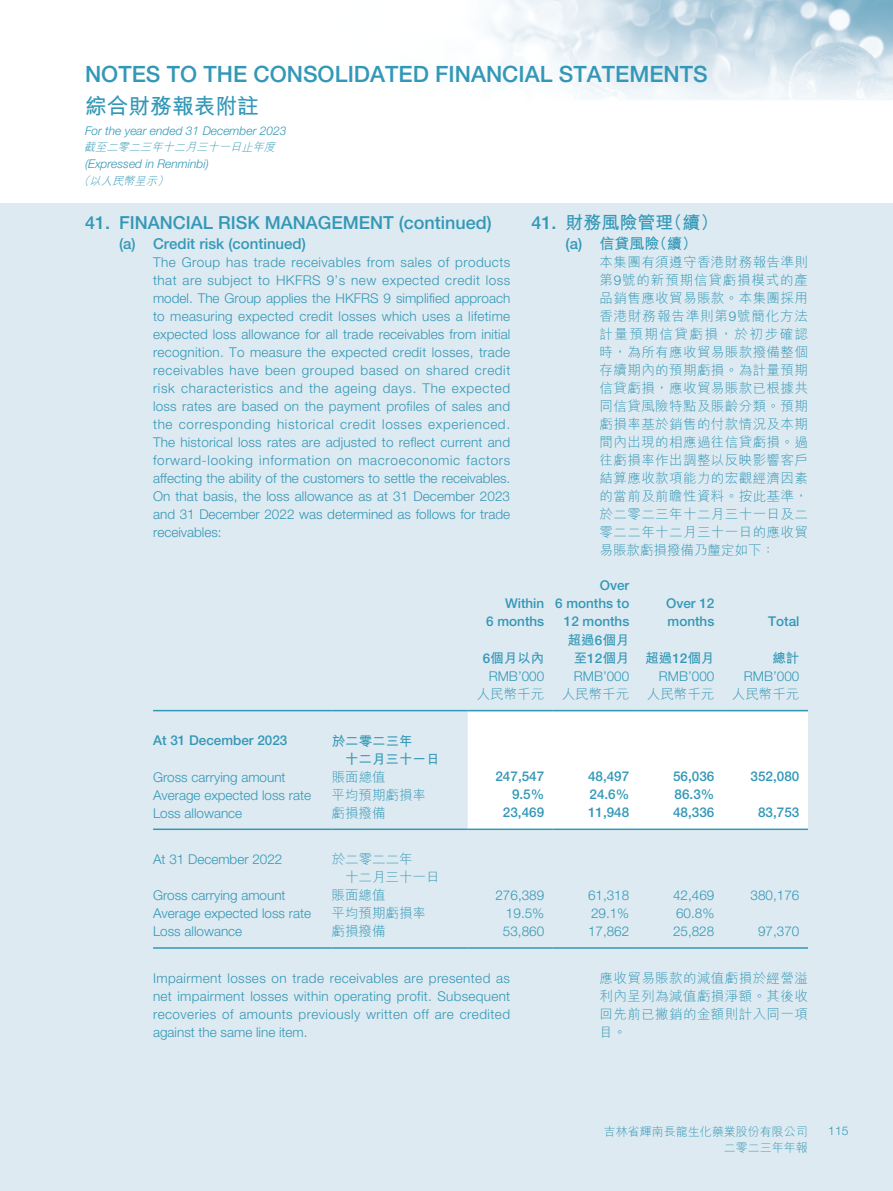
<style>
.page{position:relative;width:893px;height:1191px;background:#fff}
.page>*{position:absolute;margin:0;border:0;box-sizing:border-box;transform-origin:0 0}
.t1{font:500 22.5px "Helvetica Neue LT Std";color:#3398b7}
.t2{font:700 21.75px "M Hei HK";color:#3398b7}
.t3{font:500 18px "Helvetica Neue LT Std";color:#3398b7}
.t4{font:700 18px "M Hei HK";color:#3398b7}
.t5{font:500 15px "Helvetica Neue LT Std";color:#3398b7}
.t6{font:700 15px "M Hei HK";color:#3398b7}
.t7{font:300 13.5px/18px "Helvetica Neue LT Std";color:#3398b7;text-align:justify}
.t8{font:300 13.5px/18px "M Hei HK";letter-spacing:.03em;color:#3398b7;text-align:justify}
.t9{font:500 13.5px/18px "Helvetica Neue LT Std";color:#3398b7;text-align:right}
.t10{font:700 13.5px/18px "M Hei HK";color:#3398b7}
.t11{font:300 13.5px/18px "M Hei HK";color:#3398b7}
.t12{font:italic 300 12px "Helvetica Neue LT Std";color:#3398b7}
.t13{font:300 12px/16.5px "M Hei HK";color:#3398b7;text-align:right}
.t14{font:300 12px "Helvetica Neue LT Std";color:#3398b7}
.t15{font:italic 300 11.25px "M Hei HK";color:#3398b7}
.s1{font-family:"Helvetica Neue LT Std";font-weight:500}
.s2{font-family:"Helvetica Neue LT Std"}
</style>
<div class="page">
<img style="left:0;top:0;width:893px;height:1191px">
<svg style="left:468px;top:711px;width:340px;height:117px"></svg>
<hr style="left:153px;top:710px;width:179px;height:1px;background:#3398b7">
<hr style="left:332px;top:710px;width:136px;height:1px;background:#3398b7">
<hr style="left:468px;top:710px;width:85px;height:1px;background:#3398b7">
<hr style="left:553px;top:710px;width:85px;height:1px;background:#3398b7">
<hr style="left:638px;top:710px;width:85px;height:1px;background:#3398b7">
<hr style="left:723px;top:710px;width:85px;height:1px;background:#3398b7">
<hr style="left:153px;top:828px;width:179px;height:2px;background:#3398b7">
<hr style="left:332px;top:828px;width:136px;height:2px;background:#3398b7">
<hr style="left:468px;top:828px;width:85px;height:2px;background:#3398b7">
<hr style="left:553px;top:828px;width:85px;height:2px;background:#3398b7">
<hr style="left:638px;top:828px;width:85px;height:2px;background:#3398b7">
<hr style="left:723px;top:828px;width:85px;height:2px;background:#3398b7">
<hr style="left:153px;top:947px;width:179px;height:1px;background:#3398b7">
<hr style="left:332px;top:947px;width:136px;height:1px;background:#3398b7">
<hr style="left:468px;top:947px;width:85px;height:1px;background:#3398b7">
<hr style="left:553px;top:947px;width:85px;height:1px;background:#3398b7">
<hr style="left:638px;top:947px;width:85px;height:1px;background:#3398b7">
<hr style="left:723px;top:947px;width:85px;height:1px;background:#3398b7">
<h1 class="t1" style="left:85px;top:61px;width:624px">NOTES TO THE CONSOLIDATED FINANCIAL STATEMENTS</h1>
<h2 class="t2" style="left:85px;top:90px;width:175px">綜合財務報表附註</h2>
<p class="t12" style="left:85px;top:123px;width:203px">For the year ended 31 December 2023</p>
<p class="t15" style="left:84px;top:141px;width:196px">截至二零二三年十二月三十一日止年度</p>
<p class="t12" style="left:85px;top:156px;width:125px">(Expressed in Renminbi)</p>
<p class="t15" style="left:78px;top:175px;width:94px">（以人民幣呈示）</p>
<h3 class="t3" style="left:85px;top:212px;width:408px">41. FINANCIAL RISK MANAGEMENT (continued)</h3>
<p class="t5" style="left:119px;top:234px;width:188px">(a) Credit risk (continued)</p>
<p class="t7" style="left:153px;top:253px;width:359px">The Group has trade receivables from sales of products that are subject to HKFRS 9’s new expected credit loss model. The Group applies the HKFRS 9 simplified approach to measuring expected credit losses which uses a lifetime expected loss allowance for all trade receivables from initial recognition. To measure the expected credit losses, trade receivables have been grouped based on shared credit risk characteristics and the ageing days. The expected loss rates are based on the payment profiles of sales and the corresponding historical credit losses experienced.<br>The historical loss rates are adjusted to reflect current and forward-looking information on macroeconomic factors affecting the ability of the customers to settle the receivables.<br>On that basis, the loss allowance as at 31 December 2023 and 31 December 2022 was determined as follows for trade receivables:</p>
<h3 class="t4" style="left:531px;top:209px;width:189px"><span class="s1">41.</span> 財務風險管理（續）</h3>
<p class="t6" style="left:566px;top:232px;width:133px"><span class="s1">(a)</span> 信貸風險（續）</p>
<p class="t8" style="left:600px;top:253px;width:210px">本集團有須遵守香港財務報告準則第<span class="s2">9</span>號的新預期信貸虧損模式的產品銷售應收貿易賬款。本集團採用香港財務報告準則第<span class="s2">9</span>號簡化方法計量預期信貸虧損，於初步確認時，為所有應收貿易賬款撥備整個存續期內的預期虧損。為計量預期信貸虧損，應收貿易賬款已根據共同信貸風險特點及賬齡分類。預期虧損率基於銷售的付款情況及本期間內出現的相應過往信貸虧損。過往虧損率作出調整以反映影響客戶結算應收款項能力的宏觀經濟因素的當前及前瞻性資料。按此基準，於二零二三年十二月三十一日及二零二二年十二月三十一日的應收貿易賬款虧損撥備乃釐定如下：</p>
<p class="t9" style="left:486px;top:594px;width:60px">Within<br>6 months</p>
<p class="t10" style="left:483px;top:648px;width:63px"><span class="s1">6</span>個月以內</p>
<p class="t9" style="left:555px;top:576px;width:76px">Over<br>6 months to<br>12 months</p>
<p class="t9" style="left:666px;top:594px;width:50px;text-align:left">Over 12 months</p>
<p class="t10" style="left:574px;top:630px;width:142px;text-indent:-6px">超過<span class="s1">6</span>個月<br>至<span class="s1">12</span>個月 超過<span class="s1">12</span>個月</p>
<p class="t9" style="left:768px;top:612px;width:33px">Total</p>
<p class="t10" style="left:772px;top:648px;width:28px">總計</p>
<p class="t7" style="left:489px;top:667px;width:57px">RMB’000</p>
<p class="t7" style="left:574px;top:667px;width:57px">RMB’000</p>
<p class="t7" style="left:659px;top:667px;width:57px">RMB’000</p>
<p class="t7" style="left:744px;top:667px;width:57px">RMB’000</p>
<p class="t8" style="left:477px;top:685px;width:69px">人民幣千元</p>
<p class="t8" style="left:562px;top:685px;width:69px">人民幣千元</p>
<p class="t8" style="left:647px;top:685px;width:69px">人民幣千元</p>
<p class="t8" style="left:732px;top:685px;width:69px">人民幣千元</p>
<p class="t9" style="left:153px;top:731px;width:136px">At 31 December 2023</p>
<p class="t10" style="left:345px;top:730px;width:96px;text-indent:-13px">於二零二三年<br>十二月三十一日</p>
<p class="t7" style="left:153px;top:767px;width:134px">Gross carrying amount</p>
<p class="t8" style="left:332px;top:767px;width:55px">賬面總值</p>
<p class="t9" style="left:495px;top:767px;width:50px">247,547</p>
<p class="t9" style="left:588px;top:767px;width:43px">48,497</p>
<p class="t9" style="left:673px;top:767px;width:43px">56,036</p>
<p class="t9" style="left:751px;top:767px;width:50px">352,080</p>
<p class="t7" style="left:153px;top:785px;width:160px">Average expected loss rate</p>
<p class="t11" style="left:332px;top:785px;width:96px">平均預期虧損率</p>
<p class="t9" style="left:512px;top:785px;width:34px">9.5%</p>
<p class="t9" style="left:589px;top:785px;width:41px">24.6%</p>
<p class="t9" style="left:675px;top:785px;width:41px">86.3%</p>
<p class="t7" style="left:153px;top:803px;width:91px">Loss allowance</p>
<p class="t8" style="left:332px;top:803px;width:55px">虧損撥備</p>
<p class="t9" style="left:503px;top:803px;width:43px">23,469</p>
<p class="t9" style="left:588px;top:803px;width:43px">11,948</p>
<p class="t9" style="left:673px;top:803px;width:43px">48,336</p>
<p class="t9" style="left:758px;top:803px;width:43px">83,753</p>
<p class="t7" style="left:153px;top:850px;width:131px">At 31 December 2022</p>
<p class="t11" style="left:345px;top:850px;width:96px;text-indent:-13px">於二零二二年<br>十二月三十一日</p>
<p class="t7" style="left:153px;top:886px;width:134px">Gross carrying amount</p>
<p class="t8" style="left:332px;top:886px;width:55px">賬面總值</p>
<p class="t7" style="left:495px;top:886px;width:50px">276,389</p>
<p class="t7" style="left:588px;top:886px;width:43px">61,318</p>
<p class="t7" style="left:673px;top:886px;width:43px">42,469</p>
<p class="t7" style="left:751px;top:886px;width:50px">380,176</p>
<p class="t7" style="left:153px;top:904px;width:160px">Average expected loss rate</p>
<p class="t11" style="left:332px;top:904px;width:96px">平均預期虧損率</p>
<p class="t7" style="left:506px;top:904px;width:40px">19.5%</p>
<p class="t7" style="left:591px;top:904px;width:40px">29.1%</p>
<p class="t7" style="left:676px;top:904px;width:40px">60.8%</p>
<p class="t7" style="left:153px;top:922px;width:91px">Loss allowance</p>
<p class="t8" style="left:332px;top:922px;width:56px">虧損撥備</p>
<p class="t7" style="left:503px;top:922px;width:43px">53,860</p>
<p class="t7" style="left:588px;top:922px;width:43px">17,862</p>
<p class="t7" style="left:673px;top:922px;width:43px">25,828</p>
<p class="t7" style="left:758px;top:922px;width:43px">97,370</p>
<p class="t7" style="left:153px;top:969px;width:359px">Impairment losses on trade receivables are presented as net impairment losses within operating profit. Subsequent recoveries of amounts previously written off are credited against the same line item.</p>
<p class="t8" style="left:600px;top:969px;width:210px">應收貿易賬款的減值虧損於經營溢利內呈列為減值虧損淨額。其後收回先前已撇銷的金額則計入同一項目。</p>
<p class="t13" style="left:604px;top:1123px;width:205px">吉林省輝南長龍生化藥業股份有限公司二零二三年年報</p>
<p class="t14" style="left:828px;top:1123px;width:22px">115</p>
</div>
